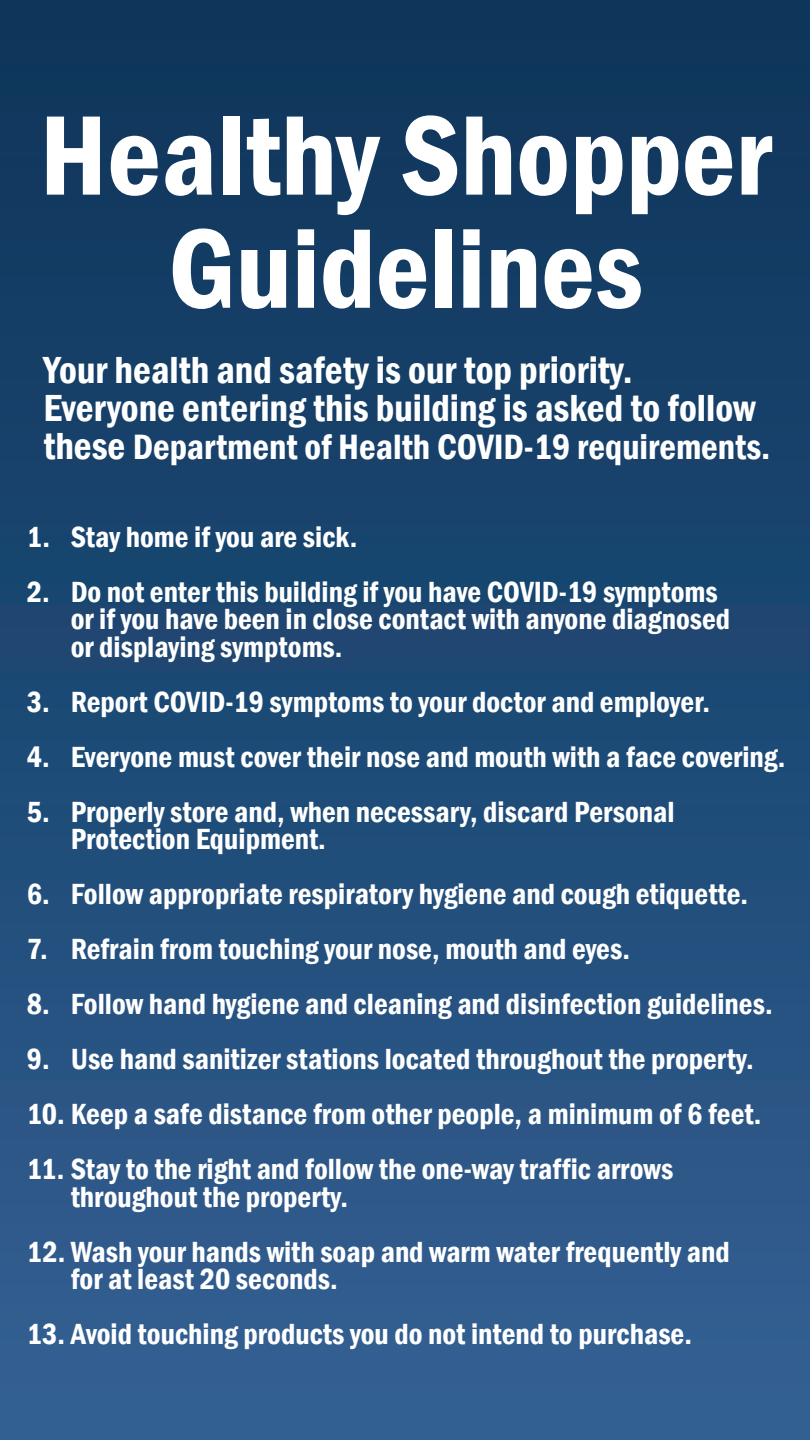
<style>
.page{position:relative;width:810px;height:1440px;background:#fff}
.page>*{position:absolute;margin:0;border:0;box-sizing:border-box;transform-origin:0 0}
.t1{font:600 condensed 117.12px/113.1px "Franklin Gothic";color:#fff;text-align:center}
.t2{font:600 condensed 38.75px/38px "Franklin Gothic";color:#fff}
.t3{font:600 condensed 36.25px "Franklin Gothic";color:#fff}
.t4{font:600 condensed 30px/27.5px "Franklin Gothic";color:#fff}
.s1{font-size:38.75px}
</style>
<div class="page">
<div style="left:0;top:0;width:810px;height:1440px;background:linear-gradient(to bottom,#0b3458,#336093)"></div>
<h1 class="t1" style="left:40px;top:97px;width:734px">Healthy Shopper<br>Guidelines</h1>
<p class="t2" style="left:43px;top:351px;width:714px">Your health and safety is our top priority.<br>Everyone entering this building is asked to follow</p>
<p class="t3" style="left:43px;top:423px;width:728px"><span class="s1">these</span> Department of Health COVID-19 requirements.</p>
<p class="t4" style="left:27px;top:523px;width:332px">1. Stay home if you are sick.</p>
<p class="t4" style="left:71px;top:577px;width:661px;text-indent:-44px">2. Do not enter this building if you have COVID-19 symptoms or if you have been in close contact with anyone diagnosed or displaying symptoms.</p>
<p class="t4" style="left:27px;top:688px;width:685px">3. Report COVID-19 symptoms to your doctor and employer.</p>
<p class="t4" style="left:27px;top:742px;width:760px">4. Everyone must cover their nose and mouth with a face covering.</p>
<p class="t4" style="left:71px;top:797px;width:605px;text-indent:-44px">5. Properly store and, when necessary, discard Personal<br>Protection Equipment.</p>
<p class="t4" style="left:27px;top:880px;width:723px">6. Follow appropriate respiratory hygiene and cough etiquette.</p>
<p class="t4" style="left:27px;top:935px;width:605px">7. Refrain from touching your nose, mouth and eyes.</p>
<p class="t4" style="left:27px;top:990px;width:747px">8. Follow hand hygiene and cleaning and disinfection guidelines.</p>
<p class="t4" style="left:27px;top:1045px;width:728px">9. Use hand sanitizer stations located throughout the property.</p>
<p class="t4" style="left:27px;top:1100px;width:736px">10. Keep a safe distance from other people, a minimum of 6 feet.</p>
<p class="t4" style="left:71px;top:1155px;width:604px;text-indent:-44px">11. Stay to the right and follow the one-way traffic arrows throughout the property.</p>
<p class="t4" style="left:71px;top:1237px;width:661px;text-indent:-44px">12. Wash your hands with soap and warm water frequently and for at least 20 seconds.</p>
<p class="t4" style="left:27px;top:1320px;width:667px">13. Avoid touching products you do not intend to purchase.</p>
</div>
